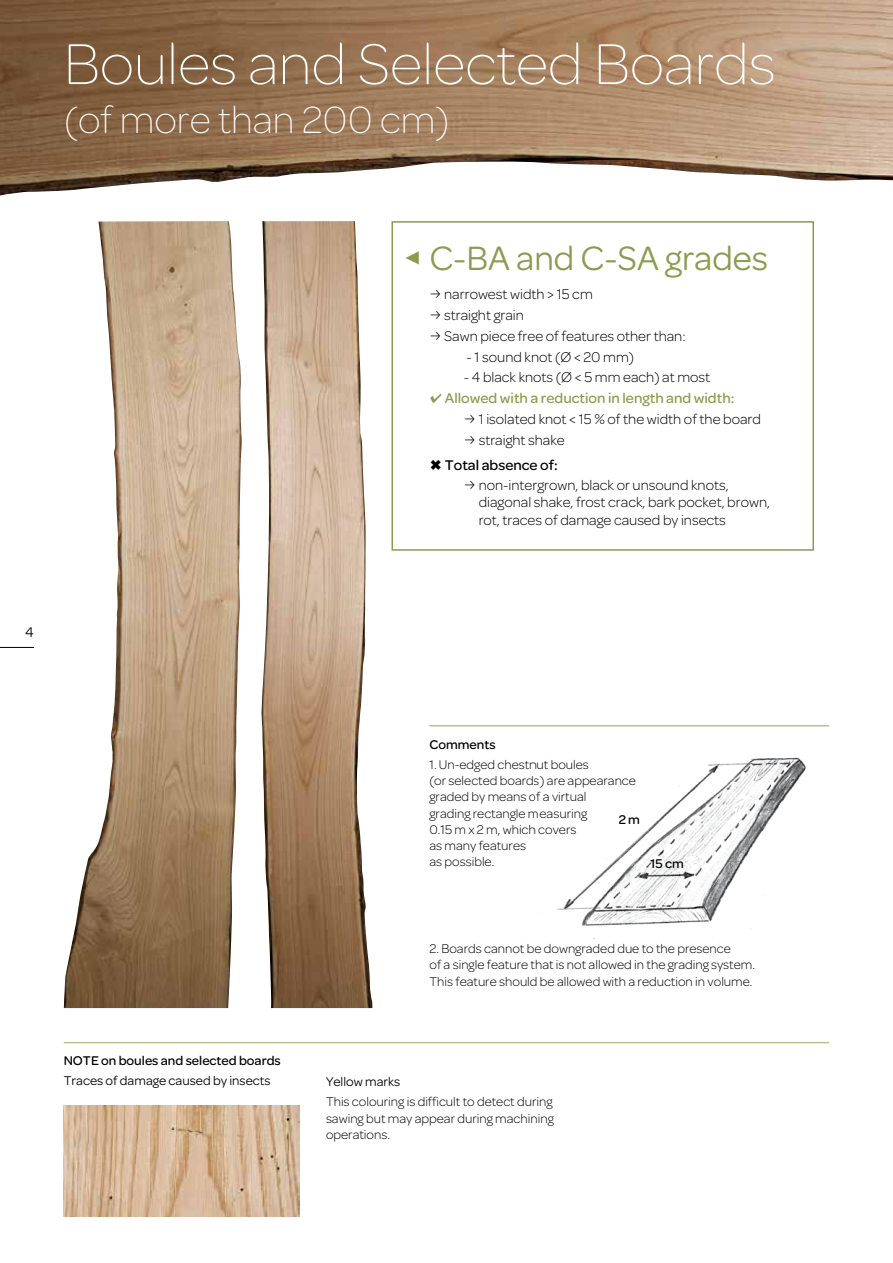
<style>
.page{position:relative;width:893px;height:1263px;background:#fff}
.page>*{position:absolute;margin:0;border:0;box-sizing:border-box;transform-origin:0 0}
.t1{font:200 61.5px "Omnes";color:#fff}
.t2{font:200 40.5px "Omnes";color:#fff}
.t3{font:36px "Omnes";color:#8c9b4f}
.t4{font:300 15px/20.7px "Omnes";color:#000}
.t5{font:500 15px "Omnes";color:#8c9b4f}
.t6{font:500 15px "Omnes";color:#000}
.t7{font:15px "Omnes";color:#000}
.t8{font:300 13.5px/16.2px "Omnes";color:#000}
.t9{font:500 13.5px "Omnes";color:#000}
.t10{font:13.5px "Omnes";color:#000}
</style>
<div class="page">
<img style="left:0;top:0;width:893px;height:195px">
<img style="left:64px;top:221px;width:178px;height:787px">
<img style="left:261px;top:221px;width:111px;height:787px">
<img style="left:64px;top:1106px;width:235px;height:110px">
<hr style="left:429px;top:725px;width:400px;height:1px;background:#b9c293">
<hr style="left:64px;top:1042px;width:765px;height:1px;background:#b9c293">
<hr style="left:0;top:647px;width:34px;height:1px;background:#000">
<img style="left:557px;top:757px;width:249px;height:182px">
<div style="left:391px;top:221px;width:423px;height:330px;border:2px solid #8c9b4f"></div>
<h1 class="t1" style="left:64px;top:31px;width:713px">Boules and Selected Boards</h1>
<h2 class="t2" style="left:64px;top:98px;width:387px">(of more than 200 cm)</h2>
<p class="t7" style="left:25px;top:623px;width:10px">4</p>
<h3 class="t3" style="left:429px;top:238px;width:340px">C-BA and C-SA grades</h3>
<p class="t4" style="left:444px;top:284px;width:243px">narrowest width &gt; 15 cm<br>straight grain<br>Sawn piece free of features other than:</p>
<p class="t4" style="left:467px;top:346px;width:169px">- 1 sound knot (Ø &lt; 20 mm)</p>
<p class="t4" style="left:464px;top:367px;width:248px">- 4 black knots (Ø &lt; 5 mm each) at most</p>
<p class="t5" style="left:429px;top:390px;width:306px">◊ Allowed with a reduction in length and width:</p>
<p class="t4" style="left:479px;top:408px;width:284px">1 isolated knot &lt; 15 % of the width of the board</p>
<p class="t4" style="left:479px;top:429px;width:88px">straight shake</p>
<p class="t6" style="left:445px;top:456px;width:114px">Total absence of:</p>
<p class="t4" style="left:479px;top:477px;width:293px;line-height:16.5px">non-intergrown, black or unsound knots, diagonal shake, frost crack, bark pocket, brown,</p>
<p class="t4" style="left:479px;top:509px;width:249px">rot, traces of damage caused by insects</p>
<p class="t9" style="left:429px;top:736px;width:68px">Comments</p>
<p class="t8" style="left:429px;top:756px;width:208px">1. Un-edged chestnut boules<br>(or selected boards) are appearance graded by means of a virtual<br>grading rectangle measuring<br>0.15 m x 2 m, which covers<br>as many features<br>as possible.</p>
<p class="t9" style="left:619px;top:812px;width:23px">2 m</p>
<p class="t9" style="left:651px;top:856px;width:35px">15 cm</p>
<p class="t8" style="left:429px;top:941px;width:327px">2. Boards cannot be downgraded due to the presence<br>of a single feature that is not allowed in the grading system.<br>This feature should be allowed with a reduction in volume.</p>
<p class="t9" style="left:64px;top:1052px;width:219px">NOTE on boules and selected boards</p>
<p class="t10" style="left:64px;top:1073px;width:208px">Traces of damage caused by insects</p>
<p class="t10" style="left:326px;top:1074px;width:76px">Yellow marks</p>
<p class="t8" style="left:326px;top:1094px;width:229px;text-align:justify">This colouring is difficult to detect during sawing but may appear during machining operations.</p>
</div>
